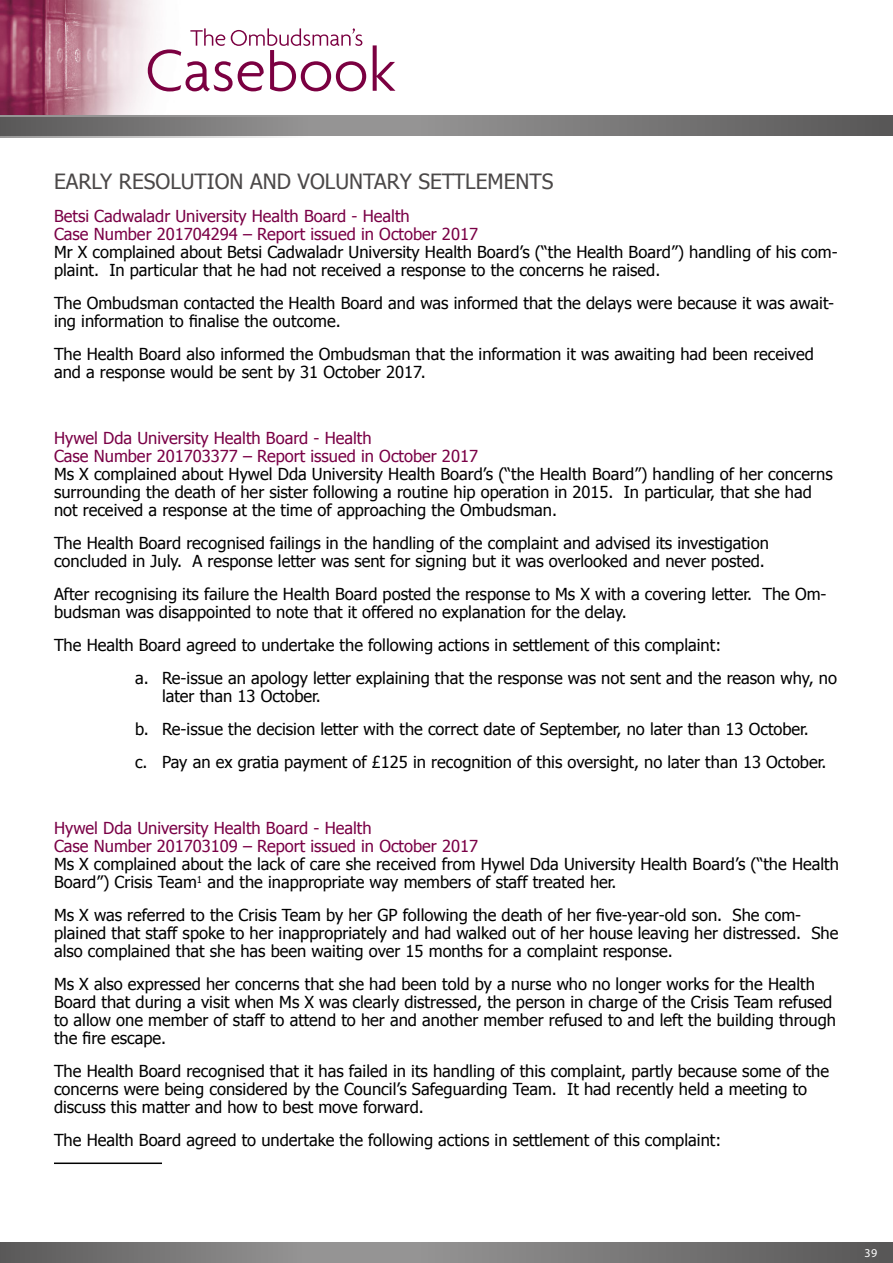
<style>
.page{position:relative;width:893px;height:1263px;background:#fff}
.page>*{position:absolute;margin:0;border:0;box-sizing:border-box;transform-origin:0 0}
.t1{font:21px "Tahoma";color:#4b4848}
.t2{font:16.5px/18px "Tahoma";color:#000}
.t3{font:16.5px/18px "Tahoma";color:#7a0046}
.t4{font:12px "Myriad Pro";color:#fff}
</style>
<div class="page">
<img style="left:0;top:0;width:396px;height:115px">
<svg style="left:0;top:115px;width:893px;height:2px;fill:#929191"></svg>
<svg style="left:0;top:117px;width:893px;height:20px"></svg>
<svg style="left:0;top:1242px;width:893px;height:21px"></svg>
<svg style="left:373px;top:45px;width:22px;height:46px"></svg>
<svg style="left:148px;top:28px;width:218px;height:63px"></svg>
<hr style="left:54px;top:1162px;width:108px;height:2px;background:#000">
<p class="t1" style="left:54px;top:167px;width:501px">EARLY RESOLUTION AND VOLUNTARY SETTLEMENTS</p>
<p class="t3" style="left:54px;top:206px;width:425px">Betsi Cadwaladr University Health Board - Health<br>Case Number 201704294 – Report issued in October 2017</p>
<p class="t2" style="left:54px;top:242px;width:785px">Mr X complained about Betsi Cadwaladr University Health Board’s (“the Health Board”) handling of his com&shy;plaint. In particular that he had not received a response to the concerns he raised.</p>
<p class="t2" style="left:54px;top:293px;width:782px">The Ombudsman contacted the Health Board and was informed that the delays were because it was await&shy;ing information to finalise the outcome.</p>
<p class="t2" style="left:54px;top:344px;width:761px">The Health Board also informed the Ombudsman that the information it was awaiting had been received and a response would be sent by 31 October 2017.</p>
<p class="t3" style="left:54px;top:428px;width:425px">Hywel Dda University Health Board - Health<br>Case Number 201703377 – Report issued in October 2017</p>
<p class="t2" style="left:54px;top:464px;width:780px">Ms X complained about Hywel Dda University Health Board’s (“the Health Board”) handling of her concerns surrounding the death of her sister following a routine hip operation in 2015. In particular, that she had not received a response at the time of approaching the Ombudsman.</p>
<p class="t2" style="left:54px;top:533px;width:716px">The Health Board recognised failings in the handling of the complaint and advised its investigation concluded in July. A response letter was sent for signing but it was overlooked and never posted.</p>
<p class="t2" style="left:54px;top:584px;width:774px">After recognising its failure the Health Board posted the response to Ms X with a covering letter. The Om&shy;budsman was disappointed to note that it offered no explanation for the delay.</p>
<p class="t2" style="left:135px;top:628px;width:703px;line-height:33px;text-indent:-81px">The Health Board agreed to undertake the following actions in settlement of this complaint:<br>a. Re-issue an apology letter explaining that the response was not sent and the reason why, no</p>
<p class="t2" style="left:135px;top:679px;width:693px;line-height:33px;text-indent:27px">later than 13 October.<br>b. Re-issue the decision letter with the correct date of September, no later than 13 October.<br>c. Pay an ex gratia payment of £125 in recognition of this oversight, no later than 13 October.</p>
<p class="t3" style="left:54px;top:818px;width:425px">Hywel Dda University Health Board - Health<br>Case Number 201703109 – Report issued in October 2017</p>
<p class="t2" style="left:54px;top:854px;width:786px">Ms X complained about the lack of care she received from Hywel Dda University Health Board’s (“the Health<br>Board”) Crisis Team<sup>1</sup> and the inappropriate way members of staff treated her.</p>
<p class="t2" style="left:54px;top:905px;width:786px">Ms X was referred to the Crisis Team by her GP following the death of her five-year-old son. She com&shy;plained that staff spoke to her inappropriately and had walked out of her house leaving her distressed. She also complained that she has been waiting over 15 months for a complaint response.</p>
<p class="t2" style="left:54px;top:974px;width:783px">Ms X also expressed her concerns that she had been told by a nurse who no longer works for the Health Board that during a visit when Ms X was clearly distressed, the person in charge of the Crisis Team refused to allow one member of staff to attend to her and another member refused to and left the building through the fire escape.</p>
<p class="t2" style="left:54px;top:1061px;width:777px">The Health Board recognised that it has failed in its handling of this complaint, partly because some of the concerns were being considered by the Council’s Safeguarding Team. It had recently held a meeting to discuss this matter and how to best move forward.</p>
<p class="t2" style="left:54px;top:1130px;width:669px">The Health Board agreed to undertake the following actions in settlement of this complaint:</p>
<p class="t4" style="left:864px;top:1245px;width:14px">39</p>
</div>
